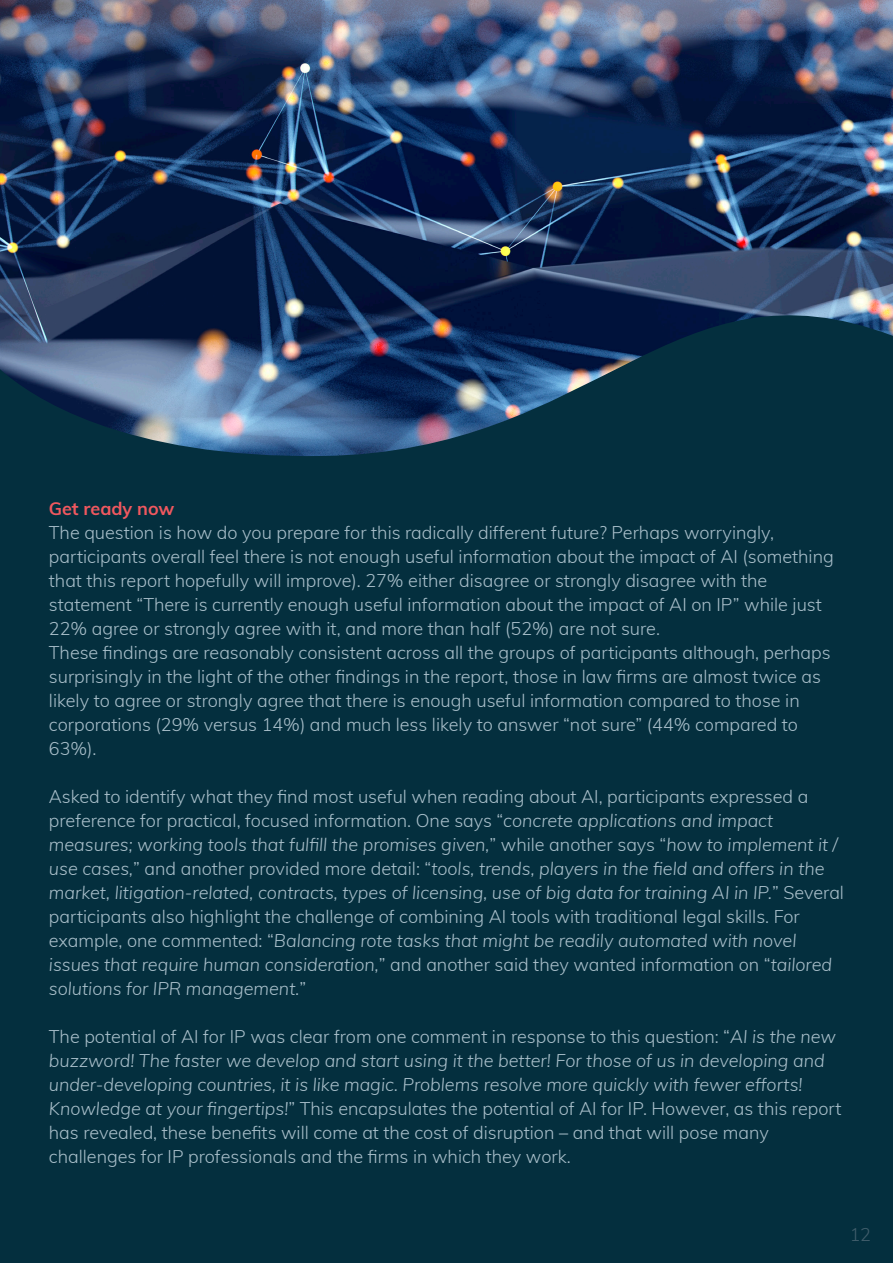
<style>
.page{position:relative;width:893px;height:1263px;background:#042f3e}
.page>*{position:absolute;margin:0;border:0;box-sizing:border-box;transform-origin:0 0}
.t1{font:300 18px/24px "Muli";color:#a9bfca}
.t2{font:italic 300 18px/24px "Muli";color:#a9bfca}
.t3{font:700 18px "Muli";color:#f0585f}
.t4{font:300 18px "Muli";color:#405d6b}
.s1{font-style:normal}
.s2{font-style:italic}
</style>
<div class="page">
<img style="left:0;top:0;width:893px;height:456px">
<p class="t3" style="left:49px;top:496px;width:127px">Get ready now</p>
<p class="t1" style="left:49px;top:520px;width:786px">The question is how do you prepare for this radically different future? Perhaps worryingly, participants overall feel there is not enough useful information about the impact of AI (something that this report hopefully will improve). 27% either disagree or strongly disagree with the statement “There is currently enough useful information about the impact of AI on IP” while just 22% agree or strongly agree with it, and more than half (52%) are not sure.<br>These findings are reasonably consistent across all the groups of participants although, perhaps surprisingly in the light of the other findings in the report, those in law firms are almost twice as likely to agree or strongly agree that there is enough useful information compared to those in corporations (29% versus 14%) and much less likely to answer “not sure” (44% compared to 63%).</p>
<p class="t2" style="left:49px;top:784px;width:797px"><span class="s1">Asked to identify what they find most useful when reading about AI, participants expressed a preference for practical, focused information. One says “</span>concrete applications and impact measures; working tools that fulfill the promises given,<span class="s1">” while another says “</span>how to implement it / use cases,<span class="s1">” and another provided more detail: “</span>tools, trends, players in the field and offers in the market, litigation-related, contracts, types of licensing, use of big data for training AI in IP.<span class="s1">” Several participants also highlight the challenge of combining AI tools with traditional legal skills. For example, one commented: “</span>Balancing rote tasks that might be readily automated with novel issues that require human consideration,<span class="s1">” and another said they wanted information on “</span>tailored solutions for IPR management.<span class="s1">”</span></p>
<p class="t1" style="left:49px;top:1024px;width:794px">The potential of AI for IP was clear from one comment in response to this question: “<span class="s2">AI is the new buzzword! The faster we develop and start using it the better! For those of us in developing and under-developing countries, it is like magic. Problems resolve more quickly with fewer efforts!<br>Knowledge at your fingertips!</span>” This encapsulates the potential of AI for IP. However, as this report has revealed, these benefits will come at the cost of disruption – and that will pose many challenges for IP professionals and the firms in which they work.</p>
<p class="t4" style="left:850px;top:1221px;width:23px">12</p>
</div>
